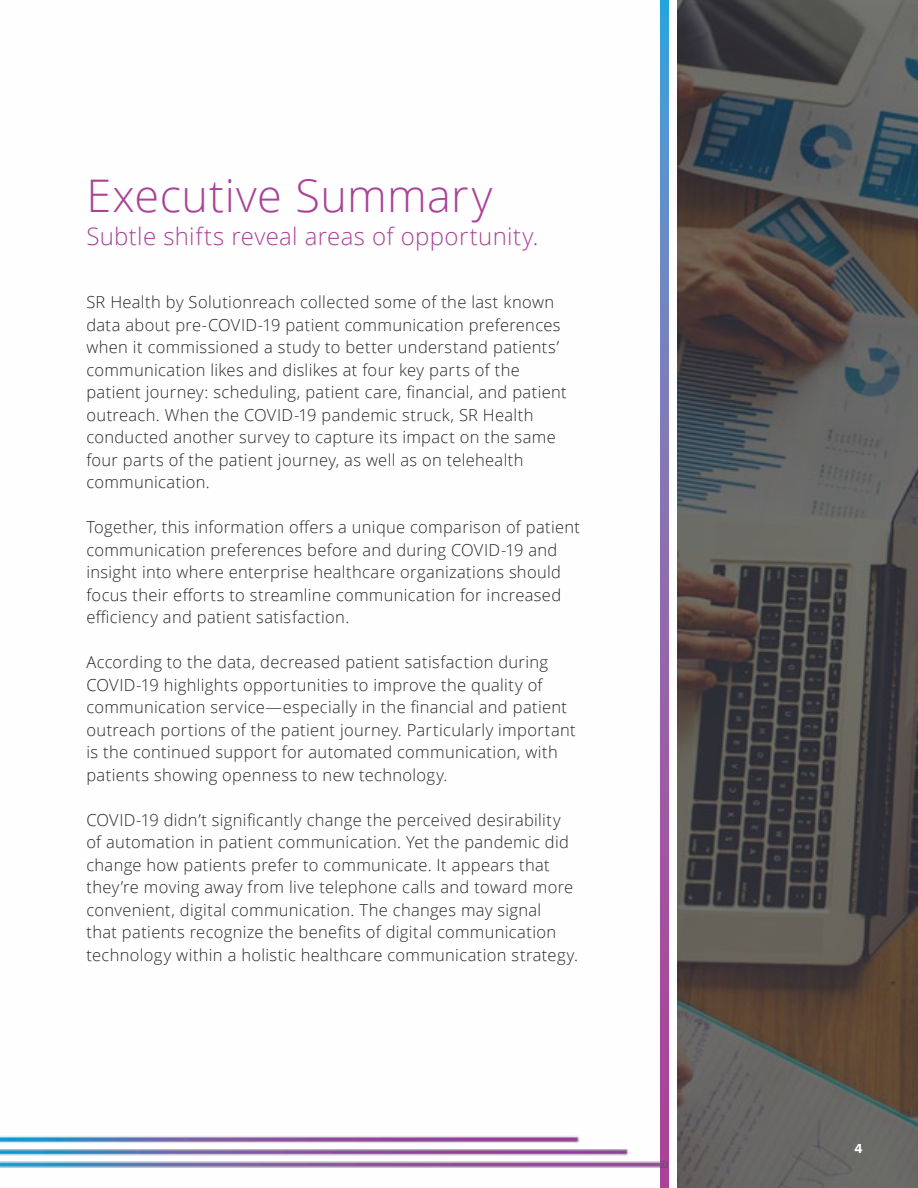
<style>
.page{position:relative;width:918px;height:1188px;background:#fff}
.page>*{position:absolute;margin:0;border:0;box-sizing:border-box;transform-origin:0 0}
.t1{font:300 45px "Open Sans";letter-spacing:.01em;color:#ab4399}
.t2{font:300 24px "Open Sans";letter-spacing:.015em;color:#ab4399}
.t3{font:300 16.5px/22.5px "Open Sans";letter-spacing:.02em;color:#252729}
.t4{font:700 13.5px "Proxima Nova";color:#fff}
</style>
<div class="page">
<img style="left:0;top:5px;width:918px;height:1181px">
<h1 class="t1" style="left:86px;top:165px;width:407px">Executive Summary</h1>
<h2 class="t2" style="left:86px;top:220px;width:454px">Subtle shifts reveal areas of opportunity.</h2>
<p class="t3" style="left:86px;top:290px;width:482px">SR Health by Solutionreach collected some of the last known data about pre-COVID-19 patient communication preferences when it commissioned a study to better understand patients’ communication likes and dislikes at four key parts of the patient journey: scheduling, patient care, financial, and patient outreach. When the COVID-19 pandemic struck, SR Health conducted another survey to capture its impact on the same four parts of the patient journey, as well as on telehealth communication.</p>
<p class="t3" style="left:86px;top:516px;width:495px">Together, this information offers a unique comparison of patient communication preferences before and during COVID-19 and insight into where enterprise healthcare organizations should focus their efforts to streamline communication for increased efficiency and patient satisfaction.</p>
<p class="t3" style="left:86px;top:651px;width:491px">According to the data, decreased patient satisfaction during COVID-19 highlights opportunities to improve the quality of communication service—especially in the financial and patient outreach portions of the patient journey. Particularly important is the continued support for automated communication, with patients showing openness to new technology.</p>
<p class="t3" style="left:86px;top:808px;width:493px">COVID-19 didn’t significantly change the perceived desirability of automation in patient communication. Yet the pandemic did change how patients prefer to communicate. It appears that they’re moving away from live telephone calls and toward more convenient, digital communication. The changes may signal<br>that patients recognize the benefits of digital communication technology within a holistic healthcare communication strategy.</p>
<p class="t4" style="left:854px;top:1139px;width:10px">4</p>
</div>
